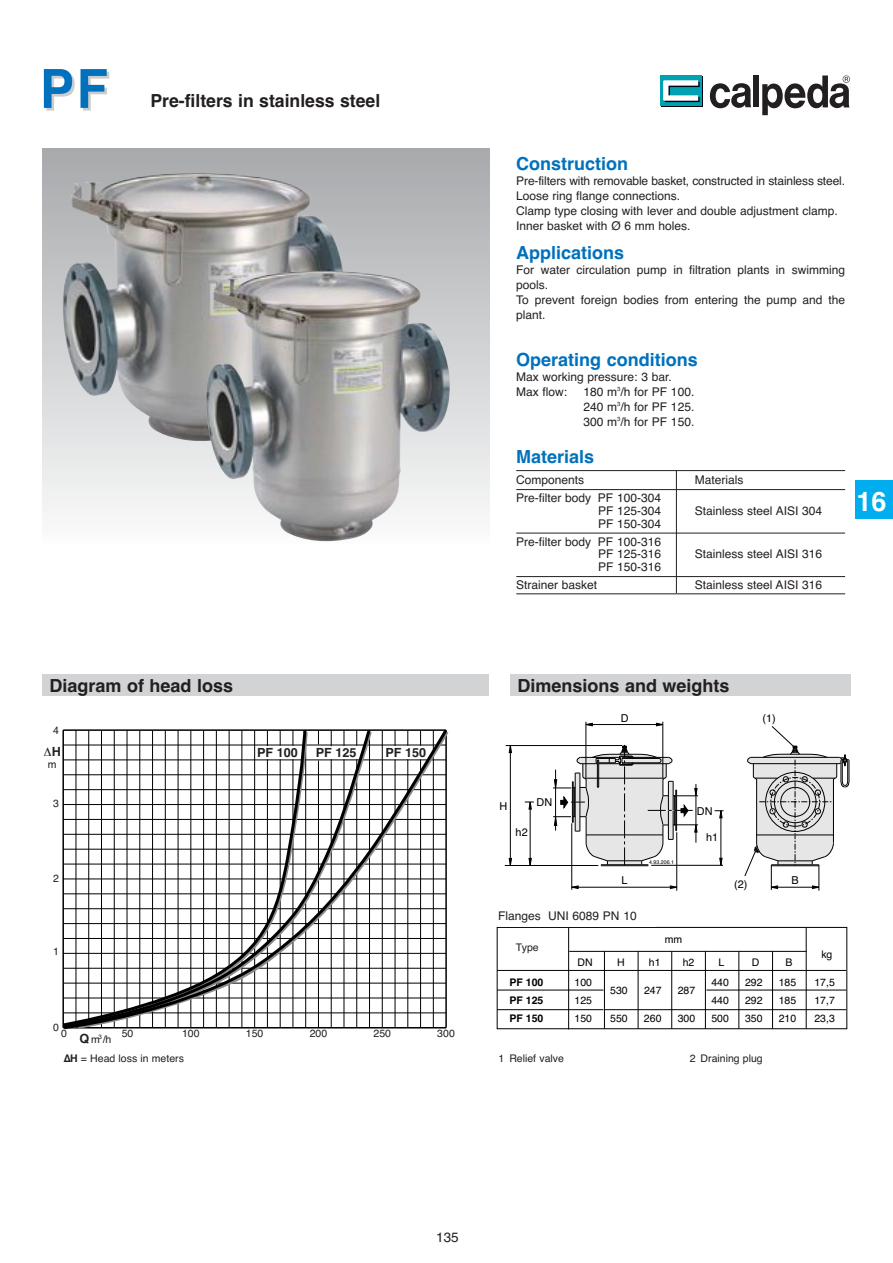
<style>
.page{position:relative;width:893px;height:1263px;background:#fff}
.page>*{position:absolute;margin:0;border:0;box-sizing:border-box;transform-origin:0 0}
.t1{font:700 54px "Helvetica";color:#0071bc;scale:.95 1}
.t2{font:700 27px "Helvetica";color:#fff}
.t3{font:700 18px "Helvetica";color:#231f20}
.t4{font:700 18px "Helvetica";color:#0071bc}
.t5{font:13.5px "Helvetica";color:#231f20}
.t6{font:700 12.6px "Helvetica";color:#231f20}
.t7{font:12px/15px "Helvetica";color:#231f20}
.t8{font:10.8px "Helvetica";color:#000}
.t9{font:10.5px/18.3px "Helvetica";color:#000}
.t10{font:10.5px "Helvetica";color:#231f20}
.t11{font:700 10.5px/18.3px "Helvetica";color:#000;text-align:justify}
.t12{font:6.3px "Helvetica";color:#231f20}
.t13{font:5.25px "Helvetica";color:#000}
.s1{font-weight:700}
</style>
<div class="page">
<div style="left:43px;top:674px;width:446px;height:21px;background:#d1d3d4"></div>
<div style="left:855px;top:480px;width:37px;height:39px;background:#00aeef"></div>
<hr style="left:516px;top:470px;width:329px;height:1px;background:#231f20">
<hr style="left:516px;top:489px;width:329px;height:1px;background:#231f20">
<hr style="left:516px;top:533px;width:329px;height:1px;background:#231f20">
<hr style="left:516px;top:576px;width:329px;height:1px;background:#231f20">
<hr style="left:516px;top:594px;width:329px;height:1px;background:#231f20">
<svg style="left:62px;top:729px;width:387px;height:301px"></svg>
<div style="left:510px;top:674px;width:340px;height:21px;background:#d1d3d4"></div>
<hr style="left:601px;top:865px;width:47px;height:1px;background:#000">
<hr style="left:651px;top:865px;width:72px;height:1px;background:#000">
<svg style="left:719px;top:858px;width:3px;height:8px"></svg>
<hr style="left:720px;top:811px;width:1px;height:54px;background:#000">
<svg style="left:714px;top:810px;width:9px;height:8px"></svg>
<hr style="left:585px;top:722px;width:1px;height:56px;background:#000">
<svg style="left:585px;top:723px;width:7px;height:3px"></svg>
<svg style="left:656px;top:723px;width:6px;height:3px"></svg>
<hr style="left:586px;top:724px;width:76px;height:1px;background:#000">
<hr style="left:662px;top:722px;width:1px;height:56px;background:#000">
<hr style="left:571px;top:823px;width:1px;height:67px;background:#000">
<svg style="left:571px;top:885px;width:7px;height:4px"></svg>
<svg style="left:670px;top:885px;width:6px;height:4px"></svg>
<hr style="left:571px;top:887px;width:105px;height:1px;background:#000">
<hr style="left:676px;top:832px;width:1px;height:59px;background:#000">
<hr style="left:505px;top:865px;width:93px;height:1px;background:#000">
<svg style="left:528px;top:858px;width:4px;height:7px"></svg>
<hr style="left:530px;top:802px;width:1px;height:64px;background:#000">
<svg style="left:525px;top:801px;width:9px;height:9px"></svg>
<svg style="left:508px;top:858px;width:4px;height:7px"></svg>
<svg style="left:508px;top:746px;width:4px;height:7px"></svg>
<hr style="left:510px;top:746px;width:1px;height:120px;background:#000">
<hr style="left:505px;top:745px;width:117px;height:1px;background:#000">
<svg style="left:553px;top:732px;width:145px;height:133px"></svg>
<svg style="left:744px;top:726px;width:105px;height:165px"></svg>
<div style="left:497px;top:927px;width:350px;height:102px;border:1px solid #000"></div>
<hr style="left:568px;top:928px;width:1px;height:101px;background:#000">
<hr style="left:604px;top:951px;width:1px;height:78px;background:#000">
<hr style="left:637px;top:951px;width:1px;height:78px;background:#000">
<hr style="left:671px;top:951px;width:1px;height:78px;background:#000">
<hr style="left:705px;top:951px;width:1px;height:78px;background:#000">
<hr style="left:772px;top:951px;width:1px;height:78px;background:#000">
<hr style="left:805px;top:927px;width:1px;height:102px;background:#000">
<hr style="left:738px;top:951px;width:1px;height:78px;background:#000">
<hr style="left:497px;top:970px;width:349px;height:1px;background:#000">
<hr style="left:569px;top:951px;width:237px;height:1px;background:#000">
<hr style="left:497px;top:990px;width:106px;height:1px;background:#000">
<hr style="left:497px;top:1009px;width:106px;height:1px;background:#000">
<hr style="left:706px;top:990px;width:140px;height:1px;background:#000">
<hr style="left:604px;top:1009px;width:242px;height:1px;background:#000">
<hr style="left:676px;top:471px;width:1px;height:122px;background:#231f20">
<div style="left:753px;top:75px;width:6px;height:32px;background:#231f20"></div>
<svg style="left:710px;top:83px;width:41px;height:25px"></svg>
<svg style="left:661px;top:77px;width:41px;height:30px"></svg>
<div style="left:660px;top:75px;width:41px;height:31px;background:#00a2b2"></div>
<svg style="left:663px;top:80px;width:36px;height:22px"></svg>
<svg style="left:762px;top:76px;width:87px;height:39px"></svg>
<div style="left:43px;top:149px;width:446px;height:395px;background:linear-gradient(to bottom,#a7a9ac,#fbfbfb)"></div>
<img style="left:62px;top:172px;width:284px;height:270px">
<img style="left:206px;top:270px;width:245px;height:272px">
<h1 class="t1" style="left:40px;top:45px;width:73px">PF</h1>
<h3 class="t3" style="left:150px;top:86px;width:231px">Pre-filters in stainless steel</h3>
<h3 class="t4" style="left:516px;top:149px;width:113px">Construction</h3>
<p class="t7" style="left:516px;top:173px;width:330px">Pre-filters with removable basket, constructed in stainless steel.<br>Loose ring flange connections.<br>Clamp type closing with lever and double adjustment clamp.<br>Inner basket with Ø 6 mm holes.</p>
<h3 class="t4" style="left:516px;top:238px;width:109px">Applications</h3>
<p class="t7" style="left:516px;top:263px;width:330px">For water circulation pump in filtration plants in swimming pools.<br>To prevent foreign bodies from entering the pump and the plant.</p>
<h3 class="t4" style="left:516px;top:345px;width:183px">Operating conditions</h3>
<p class="t7" style="left:516px;top:369px;width:157px">Max working pressure: 3 bar.<br>Max flow:</p>
<p class="t7" style="left:583px;top:384px;width:112px;text-align:justify">180 m<sup>3</sup>/h for PF 100.<br>240 m<sup>3</sup>/h for PF 125.<br>300 m<sup>3</sup>/h for PF 150.</p>
<h3 class="t4" style="left:516px;top:442px;width:80px">Materials</h3>
<p class="t7" style="left:516px;top:473px;width:69px">Components</p>
<p class="t7" style="left:695px;top:473px;width:50px">Materials</p>
<p class="t7" style="left:516px;top:492px;width:146px;line-height:12.8px;text-align:right">Pre-filter body PF 100-304<br>PF 125-304</p>
<p class="t7" style="left:695px;top:503px;width:129px">Stainless steel AISI 304</p>
<p class="t7" style="left:516px;top:515px;width:146px;line-height:18px;text-align:right">PF 150-304<br>Pre-filter body PF 100-316</p>
<p class="t7" style="left:598px;top:547px;width:65px">PF 125-316</p>
<p class="t7" style="left:695px;top:547px;width:129px">Stainless steel AISI 316</p>
<p class="t7" style="left:598px;top:560px;width:65px">PF 150-316</p>
<p class="t7" style="left:516px;top:578px;width:83px">Strainer basket</p>
<p class="t7" style="left:695px;top:578px;width:129px">Stainless steel AISI 316</p>
<h2 class="t2" style="left:856px;top:480px;width:32px">16</h2>
<h3 class="t3" style="left:50px;top:671px;width:185px">Diagram of head loss</h3>
<p class="t10" style="left:53px;top:722px;width:7px">4</p>
<p class="t6" style="left:52px;top:742px;width:11px">H</p>
<p class="t6" style="left:316px;top:742px;width:42px">PF 125</p>
<p class="t6" style="left:385px;top:742px;width:42px">PF 150</p>
<p class="t6" style="left:257px;top:742px;width:42px">PF 100</p>
<p class="t10" style="left:48px;top:756px;width:10px">m</p>
<p class="t10" style="left:53px;top:795px;width:7px">3</p>
<p class="t10" style="left:53px;top:870px;width:7px">2</p>
<p class="t10" style="left:53px;top:943px;width:7px">1</p>
<p class="t10" style="left:53px;top:1019px;width:7px">0</p>
<p class="t10" style="left:61px;top:1026px;width:7px">0</p>
<p class="t12" style="left:99px;top:1032px;width:5px">3</p>
<p class="t10" style="left:122px;top:1026px;width:13px">50</p>
<p class="t10" style="left:182px;top:1026px;width:19px">100</p>
<p class="t10" style="left:246px;top:1026px;width:19px">150</p>
<p class="t10" style="left:310px;top:1026px;width:19px">200</p>
<p class="t10" style="left:373px;top:1026px;width:19px">250</p>
<p class="t10" style="left:437px;top:1026px;width:19px">300</p>
<p class="t6" style="left:79px;top:1029px;width:11px">Q</p>
<p class="t10" style="left:91px;top:1032px;width:22px">m /h</p>
<h3 class="t3" style="left:517px;top:671px;width:214px">Dimensions and weights</h3>
<p class="t8" style="left:620px;top:710px;width:9px">D</p>
<p class="t8" style="left:762px;top:710px;width:15px">(1)</p>
<p class="t8" style="left:499px;top:798px;width:9px">H</p>
<p class="t8" style="left:515px;top:824px;width:14px">h2</p>
<p class="t8" style="left:536px;top:794px;width:17px">DN</p>
<p class="t8" style="left:696px;top:803px;width:17px">DN</p>
<p class="t13" style="left:649px;top:858px;width:26px">4.93.206.1</p>
<p class="t8" style="left:706px;top:829px;width:14px">h1</p>
<p class="t8" style="left:621px;top:871px;width:8px">L</p>
<p class="t8" style="left:791px;top:871px;width:9px">B</p>
<p class="t8" style="left:734px;top:876px;width:15px">(2)</p>
<p class="t7" style="left:498px;top:909px;width:140px">Flanges UNI 6089 PN 10</p>
<p class="t7" style="left:496px;top:910px;width:136px">Flange UNI 6089 PN 10</p>
<p class="t10" style="left:516px;top:939px;width:24px">Type</p>
<p class="t10" style="left:514px;top:940px;width:22px">Tipo</p>
<p class="t9" style="left:664px;top:931px;width:19px">mm</p>
<p class="t11" style="left:509px;top:973px;width:35px">PF 100<br>PF 125<br>PF 150</p>
<p class="t9" style="left:574px;top:952px;width:20px;line-height:20px">DN<br>100</p>
<p class="t9" style="left:574px;top:991px;width:19px">125<br>150</p>
<p class="t9" style="left:617px;top:953px;width:9px">H</p>
<p class="t9" style="left:610px;top:981px;width:19px">530</p>
<p class="t9" style="left:649px;top:953px;width:13px">h1</p>
<p class="t9" style="left:644px;top:981px;width:19px">247</p>
<p class="t9" style="left:682px;top:953px;width:13px">h2</p>
<p class="t9" style="left:677px;top:981px;width:19px">287</p>
<p class="t9" style="left:610px;top:1010px;width:19px">550</p>
<p class="t9" style="left:644px;top:1010px;width:19px">260</p>
<p class="t9" style="left:677px;top:1010px;width:19px">300</p>
<p class="t9" style="left:711px;top:952px;width:19px;line-height:20px;text-align:center">L<br>440</p>
<p class="t9" style="left:711px;top:991px;width:19px">440<br>500</p>
<p class="t9" style="left:745px;top:952px;width:19px;line-height:20px;text-align:center">D<br>292</p>
<p class="t9" style="left:745px;top:991px;width:19px">292<br>350</p>
<p class="t9" style="left:778px;top:952px;width:19px;line-height:20px;text-align:center">B<br>185</p>
<p class="t9" style="left:778px;top:991px;width:19px">185<br>210</p>
<p class="t10" style="left:64px;top:1051px;width:122px"><span class="s1">∆H</span> = Head loss in meters</p>
<p class="t10" style="left:498px;top:1051px;width:67px">1 Relief valve</p>
<p class="t10" style="left:689px;top:1051px;width:74px">2 Draining plug</p>
<p class="t9" style="left:821px;top:946px;width:13px">kg</p>
<p class="t9" style="left:814px;top:973px;width:22px;text-align:justify">17,5<br>17,7<br>23,3</p>
<p class="t5" style="left:436px;top:1227px;width:24px">135</p>
</div>
